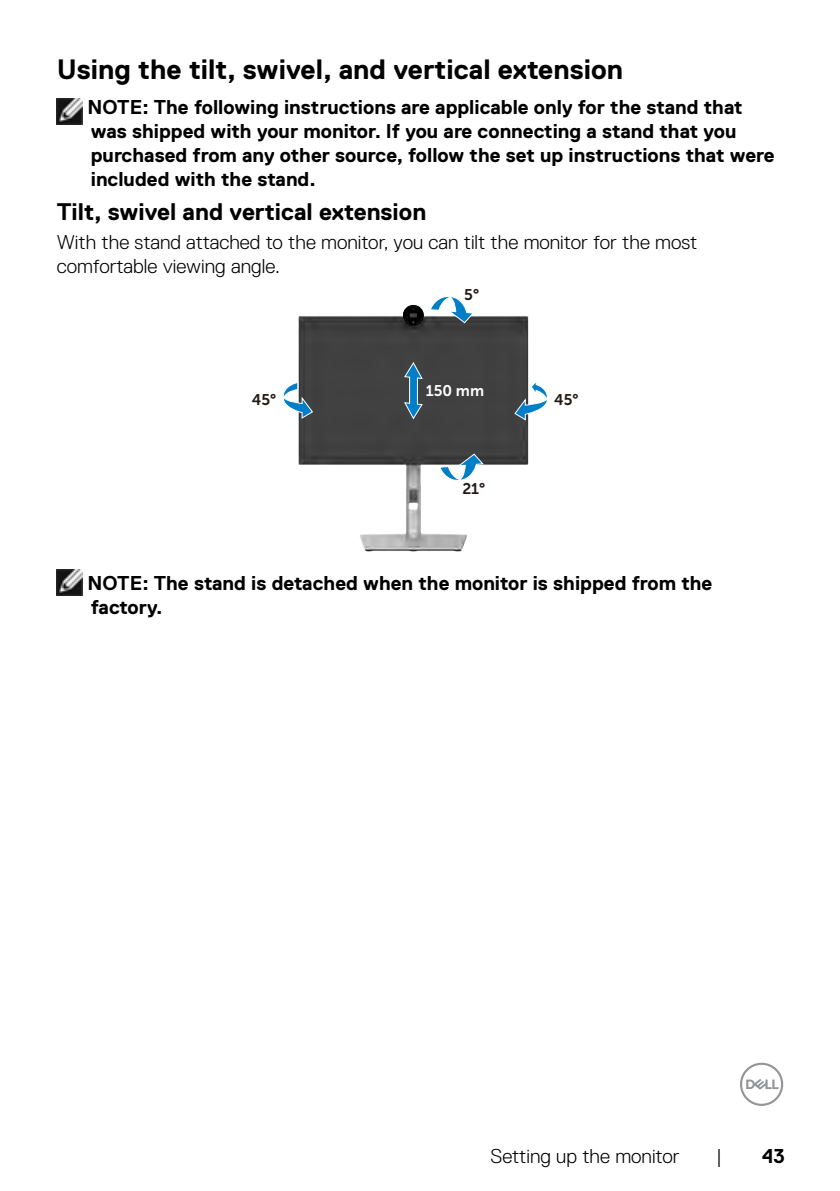
<style>
.page{position:relative;width:840px;height:1191px;background:#fff}
.page>*{position:absolute;margin:0;border:0;box-sizing:border-box;transform-origin:0 0}
.Head2{font:700 28px "Dell Replica";color:#000}
.Head3{font:700 24px "Dell Replica";color:#000}
.Note{font:700 20px/24px "Dell Replica";color:#000}
.Paragraph{font:300 20px/24px "Dell Replica";color:#000}
.t1{font:15.4px "Museo Sans For Dell 700";color:#231815}
.t2{font:15.4px "Museo Sans For Dell 700";color:#fff}
</style>
<div class="page">
<svg style="left:740px;top:1062px;width:42px;height:44px"></svg>
<img style="left:57px;top:98px;width:25px;height:26px">
<img style="left:298px;top:311px;width:231px;height:241px">
<svg style="left:403px;top:305px;width:20px;height:20px"></svg>
<svg style="left:429px;top:296px;width:45px;height:27px"></svg>
<svg style="left:514px;top:336px;width:34px;height:85px"></svg>
<svg style="left:439px;top:453px;width:45px;height:30px"></svg>
<svg style="left:403px;top:362px;width:20px;height:57px"></svg>
<svg style="left:283px;top:335px;width:30px;height:134px"></svg>
<img style="left:57px;top:570px;width:25px;height:25px">
<p class="Head2" style="left:57px;top:53px;width:567px">Using the tilt, swivel, and vertical extension</p>
<p class="Note" style="left:87px;top:95px;width:688px">NOTE: The following instructions are applicable only for the stand that was shipped with your monitor. If you are connecting a stand that you purchased from any other source, follow the set up instructions that were included with the stand.</p>
<p class="Head3" style="left:57px;top:198px;width:371px">Tilt, swivel and vertical extension</p>
<p class="Paragraph" style="left:57px;top:230px;width:641px">With the stand attached to the monitor, you can tilt the monitor for the most comfortable viewing angle.</p>
<p class="t1" style="left:464px;top:286px;width:16px">5°</p>
<p class="t2" style="left:425px;top:382px;width:60px">150 mm</p>
<p class="t1" style="left:252px;top:391px;width:26px">45°</p>
<p class="t1" style="left:554px;top:391px;width:26px">45°</p>
<p class="t1" style="left:462px;top:480px;width:24px">21°</p>
<p class="Note" style="left:87px;top:571px;width:626px">NOTE: The stand is detached when the monitor is shipped from the factory.</p>
<p class="Paragraph" style="left:490px;top:1143px;width:190px">Setting up the monitor</p>
<p class="Paragraph" style="left:715px;top:1143px;width:7px">|</p>
<p class="Note" style="left:761px;top:1143px;width:24px">43</p>
</div>
